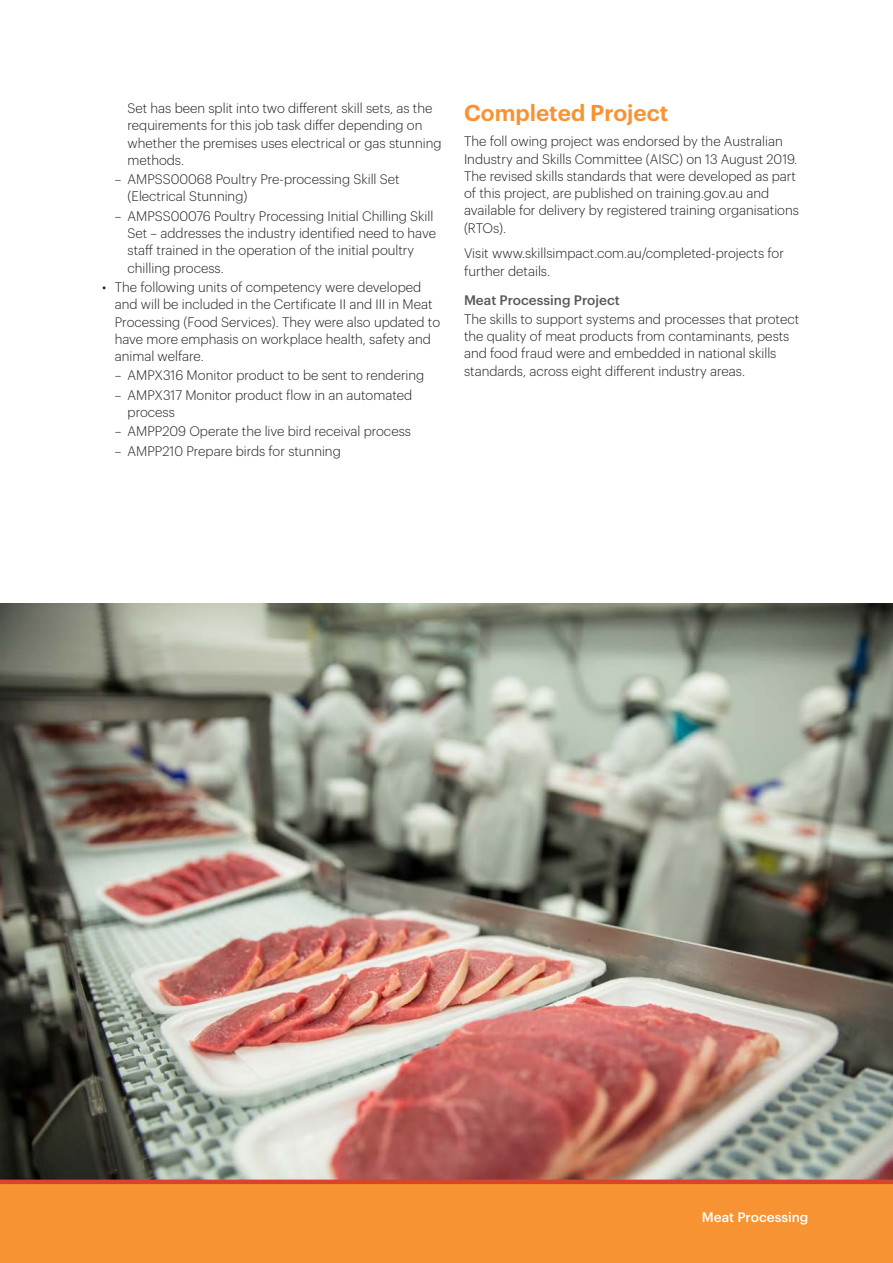
<style>
.page{position:relative;width:893px;height:1263px;background:#fff}
.page>*{position:absolute;margin:0;border:0;box-sizing:border-box;transform-origin:0 0}
.Heading_2{font:600 22.5px "Graphik";color:#f79332}
.Body_1{font:300 13.5px/17.2px "Graphik";color:#231f20}
.Heading_2-2{font:500 13.5px "Graphik";color:#57585a}
.Heading_3{font:500 13.5px "Graphik";color:#fff}
</style>
<div class="page">
<img style="left:0;top:604px;width:893px;height:575px">
<div style="left:0;top:1182px;width:893px;height:81px;background:#f79332"></div>
<div style="left:0;top:1179px;width:893px;height:5px;background:#d9452a"></div>
<p class="Body_1" style="left:128px;top:99px;width:315px">Set has been split into two different skill sets, as the requirements for this job task differ depending on whether the premises uses electrical or gas stunning methods.</p>
<p class="Body_1" style="left:128px;top:170px;width:274px;text-indent:-13px">– AMPSS00068 Poultry Pre-processing Skill Set (Electrical Stunning)</p>
<p class="Body_1" style="left:128px;top:206px;width:310px;text-indent:-13px">– AMPSS00076 Poultry Processing Initial Chilling Skill Set – addresses the industry identified need to have staff trained in the operation of the initial poultry chilling process.</p>
<p class="Body_1" style="left:115px;top:277px;width:327px;text-indent:-13px">• The following units of competency were developed and will be included in the Certificate II and III in Meat Processing (Food Services). They were also updated to have more emphasis on workplace health, safety and animal welfare.</p>
<p class="Body_1" style="left:115px;top:366px;width:311px">– AMPX316 Monitor product to be sent to rendering</p>
<p class="Body_1" style="left:128px;top:385px;width:286px;text-indent:-13px">– AMPX317 Monitor product flow in an automated process</p>
<p class="Body_1" style="left:115px;top:422px;width:298px">– AMPP209 Operate the live bird receival process</p>
<p class="Body_1" style="left:115px;top:441px;width:227px">– AMPP210 Prepare birds for stunning</p>
<p class="Heading_2" style="left:464px;top:95px;width:206px">Completed Project</p>
<p class="Body_1" style="left:464px;top:132px;width:336px">The foll owing project was endorsed by the Australian Industry and Skills Committee (AISC) on 13 August 2019.<br>The revised skills standards that were developed as part of this project, are published on training.gov.au and available for delivery by registered training organisations (RTOs).</p>
<p class="Body_1" style="left:464px;top:244px;width:321px">Visit www.skillsimpact.com.au/completed-projects for further details.</p>
<p class="Heading_2-2" style="left:464px;top:289px;width:157px">Meat Processing Project</p>
<p class="Body_1" style="left:464px;top:309px;width:337px">The skills to support systems and processes that protect the quality of meat products from contaminants, pests and food fraud were and embedded in national skills standards, across eight different industry areas.</p>
<p class="Heading_3" style="left:702px;top:1207px;width:108px">Meat Processing</p>
</div>
